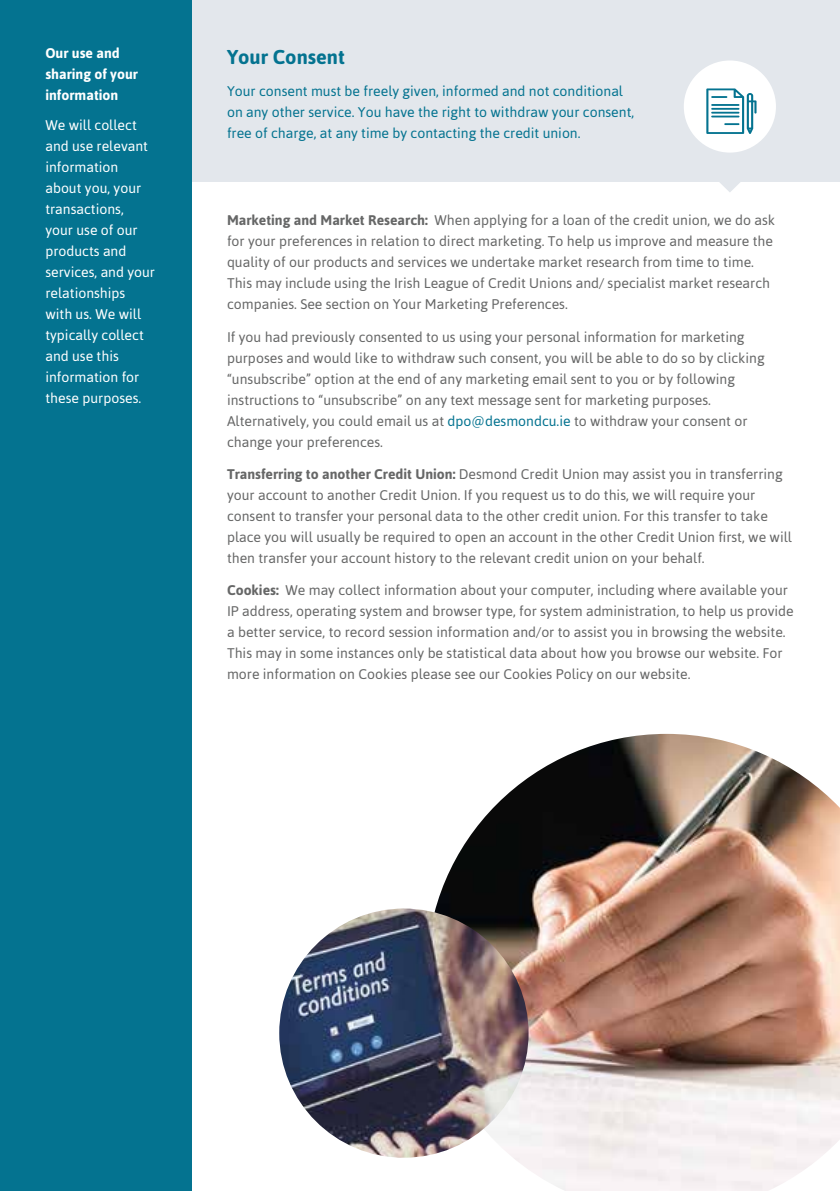
<style>
.page{position:relative;width:840px;height:1191px;background:#fff}
.page>*{position:absolute;margin:0;border:0;box-sizing:border-box;transform-origin:0 0}
.t1{font:700 20px "Asap";color:#047390}
.t2{font:14px/21px "Asap";color:#666767}
.t3{font:14px/21px "Asap";color:#fff}
.t4{font:14px/21px "Asap";color:#047390}
.t5{font:700 14px/21px "Asap";color:#fff}
.s1{font-weight:700}
.s2{color:#047390}
</style>
<div class="page">
<div style="left:191px;top:0;width:648px;height:181px;background:#e3e7ec"></div>
<div style="left:0;top:0;width:191px;height:1191px;background:#047390"></div>
<svg style="left:658px;top:60px;width:142px;height:132px"></svg>
<img style="left:426px;top:734px;width:413px;height:457px">
<img style="left:279px;top:908px;width:249px;height:249px;border-radius:125px">
<p class="t5" style="left:45px;top:43px;width:94px">Our use and sharing of your information</p>
<p class="t3" style="left:45px;top:114px;width:111px">We will collect and use relevant information about you, your transactions,<br>your use of our products and services, and your relationships with us. We will typically collect and use this information for these purposes.</p>
<h1 class="t1" style="left:227px;top:45px;width:119px">Your Consent</h1>
<p class="t4" style="left:227px;top:81px;width:408px">Your consent must be freely given, informed and not conditional on any other service. You have the right to withdraw your consent, free of charge, at any time by contacting the credit union.</p>
<p class="t2" style="left:227px;top:210px;width:549px"><span class="s1">Marketing and Market Research:</span> When applying for a loan of the credit union, we do ask for your preferences in relation to direct marketing. To help us improve and measure the quality of our products and services we undertake market research from time to time.<br>This may include using the Irish League of Credit Unions and/ specialist market research companies. See section on Your Marketing Preferences.</p>
<p class="t2" style="left:227px;top:326px;width:539px">If you had previously consented to us using your personal information for marketing purposes and would like to withdraw such consent, you will be able to do so by clicking “unsubscribe” option at the end of any marketing email sent to you or by following instructions to “unsubscribe” on any text message sent for marketing purposes.<br>Alternatively, you could email us at <span class="s2">dpo@desmondcu.ie</span> to withdraw your consent or change your preferences.</p>
<p class="t2" style="left:227px;top:463px;width:566px"><span class="s1">Transferring to another Credit Union:</span> Desmond Credit Union may assist you in transferring your account to another Credit Union. If you request us to do this, we will require your consent to transfer your personal data to the other credit union. For this transfer to take place you will usually be required to open an account in the other Credit Union first, we will then transfer your account history to the relevant credit union on your behalf.</p>
<p class="t2" style="left:227px;top:580px;width:568px"><span class="s1">Cookies:</span> We may collect information about your computer, including where available your IP address, operating system and browser type, for system administration, to help us provide a better service, to record session information and/or to assist you in browsing the website.<br>This may in some instances only be statistical data about how you browse our website. For more information on Cookies please see our Cookies Policy on our website.</p>
</div>
